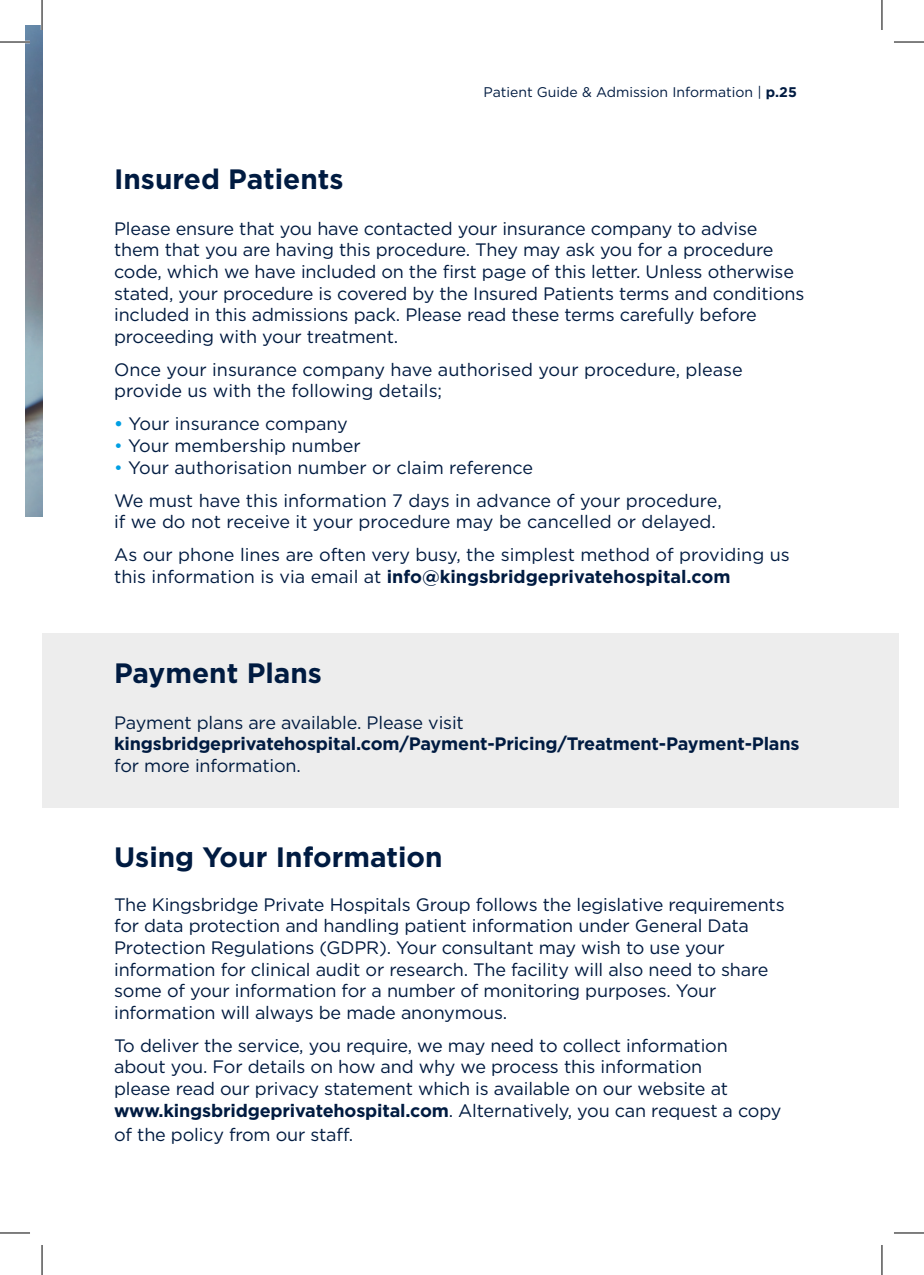
<style>
.page{position:relative;width:924px;height:1275px;background:#fff}
.page>*{position:absolute;margin:0;border:0;box-sizing:border-box;transform-origin:0 0}
.t1{font:700 28px "Gotham";color:#001b41}
.t2{font:18px/21.6px "Gotham";letter-spacing:-.01em;color:#001b41}
.t3{font:700 18px/21.6px "Gotham";letter-spacing:-.01em;color:#001b41}
.t4{font:14px "Gotham";color:#001b41}
.s1{font-weight:700}
.s2{font-weight:700;color:#009fe3}
.s3{color:#009fe3}
.s4{font-weight:400}
</style>
<div class="page">
<div style="left:42px;top:633px;width:856px;height:175px;background:#ededed"></div>
<img style="left:25px;top:25px;width:17px;height:491px">
<hr style="left:0;top:41px;width:30px;height:2px;background:#fff">
<hr style="left:41px;top:0;width:2px;height:30px;background:#fff">
<hr style="left:0;top:42px;width:30px;height:1px;background:#000">
<hr style="left:893px;top:42px;width:30px;height:1px;background:#000">
<hr style="left:0;top:1232px;width:30px;height:1px;background:#000">
<hr style="left:893px;top:1232px;width:30px;height:1px;background:#000">
<hr style="left:42px;top:0;width:1px;height:30px;background:#000">
<hr style="left:42px;top:1245px;width:1px;height:30px;background:#000">
<hr style="left:881px;top:0;width:1px;height:30px;background:#000">
<hr style="left:881px;top:1245px;width:1px;height:30px;background:#000">
<p class="t4" style="left:483px;top:83px;width:314px">Patient Guide &amp; Admission Information | <span class="s1">p.25</span></p>
<p class="t1" style="left:114px;top:161px;width:231px">Insured Patients</p>
<p class="t2" style="left:114px;top:217px;width:691px">Please ensure that you have contacted your insurance company to advise them that you are having this procedure. They may ask you for a procedure code, which we have included on the first page of this letter. Unless otherwise stated, your procedure is covered by the Insured Patients terms and conditions included in this admissions pack. Please read these terms carefully before proceeding with your treatment.</p>
<p class="t2" style="left:114px;top:358px;width:630px">Once your insurance company have authorised your procedure, please provide us with the following details;</p>
<p class="t2" style="left:114px;top:413px;width:235px"><span class="s2">•</span> Your insurance company</p>
<p class="t2" style="left:114px;top:434px;width:248px"><span class="s3">•</span> Your membership number</p>
<p class="t2" style="left:114px;top:456px;width:420px"><span class="s3">•</span> Your authorisation number or claim reference</p>
<p class="t2" style="left:114px;top:489px;width:609px">We must have this information 7 days in advance of your procedure, if we do not receive it your procedure may be cancelled or delayed.</p>
<p class="t2" style="left:114px;top:543px;width:676px">As our phone lines are often very busy, the simplest method of providing us this information is via email at <span class="s1">info@kingsbridgeprivatehospital.com</span></p>
<p class="t1" style="left:114px;top:654px;width:209px">Payment Plans</p>
<p class="t3" style="left:114px;top:711px;width:686px"><span class="s4">Payment plans are available. Please visit </span>kingsbridgeprivatehospital.com/Payment-Pricing/Treatment-Payment-Plans <span class="s4">for more information.</span></p>
<p class="t1" style="left:114px;top:838px;width:330px">Using Your Information</p>
<p class="t2" style="left:114px;top:893px;width:671px">The Kingsbridge Private Hospitals Group follows the legislative requirements for data protection and handling patient information under General Data Protection Regulations (GDPR). Your consultant may wish to use your information for clinical audit or research. The facility will also need to share some of your information for a number of monitoring purposes. Your information will always be made anonymous.</p>
<p class="t2" style="left:114px;top:1034px;width:668px">To deliver the service, you require, we may need to collect information about you. For details on how and why we process this information<br>please read our privacy statement which is available on our website at <span class="s1">www.kingsbridgeprivatehospital.com</span>. Alternatively, you can request a copy</p>
<p class="t2" style="left:114px;top:1123px;width:240px">of the policy from our staff.</p>
</div>
